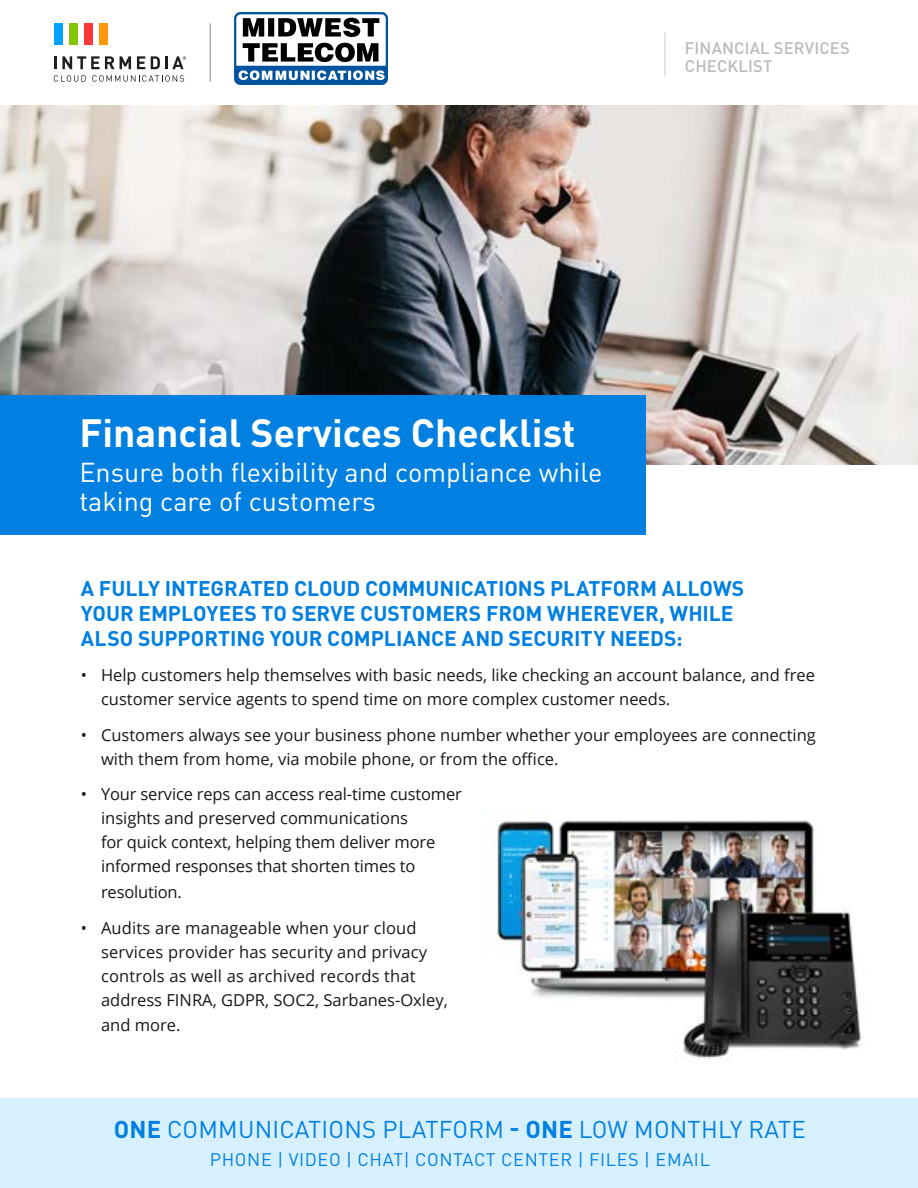
<style>
.page{position:relative;width:918px;height:1188px;background:#fff}
.page>*{position:absolute;margin:0;border:0;box-sizing:border-box;transform-origin:0 0}
.t1{font:700 39px "DIN Pro";color:#fff}
.t2{font:27px/28.5px "DIN Pro";color:#fff}
.t3{font:24px "DIN Pro";letter-spacing:.01em;color:#0180e2}
.t4{font:700 21px/25.2px "DIN Pro";color:#0180e2}
.t5{font:18px "DIN Pro";letter-spacing:.035em;color:#0180e2}
.t6{font:16.5px/24px "Open Sans";color:#18181a}
.t7{font:500 16.5px/18px "DIN Pro";letter-spacing:.01em;color:#b7babf}
.s1{font-weight:700}
</style>
<div class="page">
<img style="left:0;top:105px;width:918px;height:360px">
<div style="left:0;top:1098px;width:918px;height:90px;background:#d6f0ff"></div>
<img style="left:496px;top:820px;width:365px;height:240px">
<div style="left:0;top:395px;width:645px;height:140px;background:#0180e2"></div>
<hr style="left:664px;top:33px;width:2px;height:44px;background:#000">
<svg style="left:54px;top:75px;width:32px;height:7px"></svg>
<svg style="left:92px;top:75px;width:92px;height:7px"></svg>
<div style="left:99px;top:23px;width:8px;height:22px;background:#ff960c"></div>
<div style="left:54px;top:23px;width:8px;height:22px;background:#00a4ff"></div>
<div style="left:69px;top:23px;width:8px;height:22px;background:#83c708"></div>
<div style="left:84px;top:23px;width:8px;height:22px;background:#fa373b"></div>
<svg style="left:54px;top:56px;width:77px;height:13px"></svg>
<svg style="left:137px;top:56px;width:8px;height:13px"></svg>
<svg style="left:151px;top:56px;width:35px;height:13px"></svg>
<hr style="left:210px;top:23px;width:1px;height:59px;background:#000">
<img style="left:234px;top:13px;width:153px;height:71px">
<p class="t7" style="left:685px;top:38px;width:166px">FINANCIAL SERVICES<br>CHECKLIST</p>
<h1 class="t1" style="left:79px;top:400px;width:498px">Financial Services Checklist</h1>
<h2 class="t2" style="left:79px;top:456px;width:524px">Ensure both flexibility and compliance while taking care of customers</h2>
<p class="t4" style="left:81px;top:573px;width:665px">A FULLY INTEGRATED CLOUD COMMUNICATIONS PLATFORM ALLOWS<br>YOUR EMPLOYEES TO SERVE CUSTOMERS FROM WHEREVER, WHILE<br>ALSO SUPPORTING YOUR COMPLIANCE AND SECURITY NEEDS:</p>
<p class="t6" style="left:101px;top:662px;width:715px;text-indent:-20px">• Help customers help themselves with basic needs, like checking an account balance, and free customer service agents to spend time on more complex customer needs.</p>
<p class="t6" style="left:101px;top:722px;width:716px;text-indent:-20px">• Customers always see your business phone number whether your employees are connecting with them from home, via mobile phone, or from the office.</p>
<p class="t6" style="left:101px;top:782px;width:362px;text-indent:-20px">• Your service reps can access real-time customer insights and preserved communications<br>for quick context, helping them deliver more informed responses that shorten times to</p>
<p class="t6" style="left:101px;top:880px;width:82px">resolution.</p>
<p class="t6" style="left:101px;top:915px;width:348px;text-indent:-20px">• Audits are manageable when your cloud services provider has security and privacy controls as well as archived records that address FINRA, GDPR, SOC2, Sarbanes-Oxley,</p>
<p class="t6" style="left:101px;top:1013px;width:81px">and more.</p>
<h3 class="t3" style="left:114px;top:1110px;width:693px"><span class="s1">ONE</span> COMMUNICATIONS PLATFORM <span class="s1">- ONE</span> LOW MONTHLY RATE</h3>
<p class="t5" style="left:210px;top:1146px;width:502px">PHONE | VIDEO | CHAT| CONTACT CENTER | FILES | EMAIL</p>
</div>
